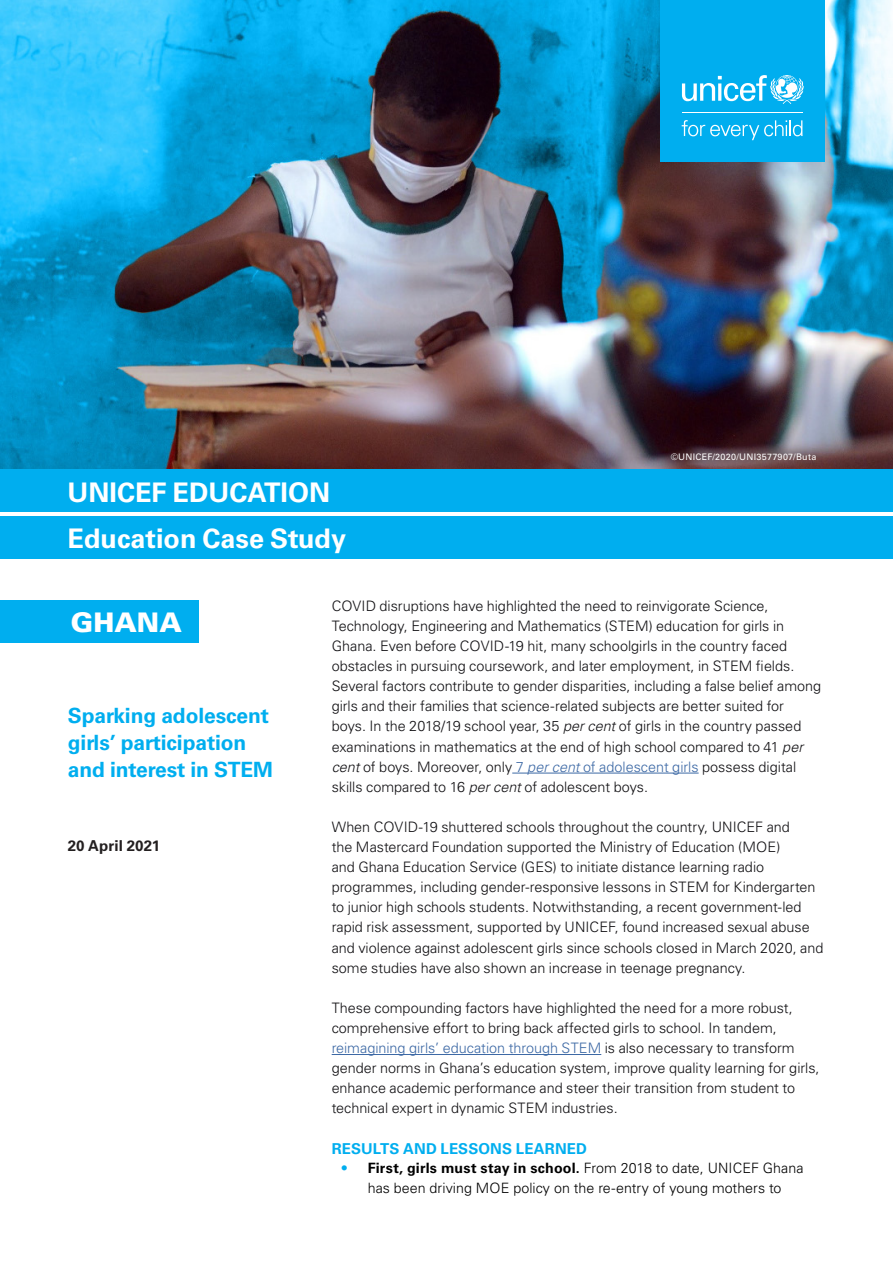
<style>
.page{position:relative;width:893px;height:1263px;background:#fff}
.page>*{position:absolute;margin:0;border:0;box-sizing:border-box;transform-origin:0 0}
.t1{font:700 27px/46px "Univers LT Std";color:#fff}
.t2{font:900 27px "Univers LT Std";color:#fff}
.t3{font:700 21px/27px "Univers LT Std";letter-spacing:-.005em;color:#00aeef}
.t4{font:700 15px "Univers LT Std";letter-spacing:.01em;color:#00aeef}
.t5{font:700 15px "Univers LT Std";letter-spacing:.01em;color:#231f20}
.t6{font:300 14.4px/20.1px "Univers LT Std";color:#111013}
.t7{font:300 14.25px/19.5px "Univers LT Std";color:#000;text-align:center}
.t8{font:9px "Univers LT Std";letter-spacing:.03em;color:#fff}
.s1{font-style:italic}
.s2{color:#3d69a5}
.s3{font-style:italic;color:#3d69a5}
.s4{color:#00aeef}
.s5{font-weight:700}
</style>
<div class="page">
<img style="left:0;top:0;width:893px;height:469px">
<div style="left:0;top:469px;width:893px;height:43px;background:#00aeef"></div>
<div style="left:0;top:516px;width:893px;height:42px;background:#00aeef"></div>
<div style="left:0;top:601px;width:199px;height:42px;background:#00aeef"></div>
<hr style="left:512px;top:773px;width:187px;height:1px;background:#3d69a5">
<hr style="left:332px;top:1054px;width:269px;height:1px;background:#3d69a5">
<div style="left:661px;top:0;width:164px;height:162px;background:#00aeef"></div>
<svg style="left:682px;top:75px;width:122px;height:29px"></svg>
<hr style="left:682px;top:113px;width:120px;height:1px;background:#fff">
<svg style="left:682px;top:120px;width:120px;height:20px"></svg>
<div style="left:662px;top:444px;width:163px;height:25px;background:#231f20;opacity:.75"></div>
<h1 class="t1" style="left:68px;top:469px;width:280px">UNICEF EDUCATION<br>Education Case Study</h1>
<p class="t8" style="left:671px;top:451px;width:147px">©UNICEF/2020/UNI3577907/Buta</p>
<h1 class="t2" style="left:71px;top:605px;width:112px">GHANA</h1>
<p class="t6" style="left:332px;top:596px;width:491px">COVID disruptions have highlighted the need to reinvigorate Science, Technology, Engineering and Mathematics (STEM) education for girls in Ghana. Even before COVID-19 hit, many schoolgirls in the country faced obstacles in pursuing coursework, and later employment, in STEM fields.<br>Several factors contribute to gender disparities, including a false belief among girls and their families that science-related subjects are better suited for boys. In the 2018/19 school year, 35 <span class="s1">per cent</span> of girls in the country passed examinations in mathematics at the end of high school compared to 41 <span class="s1">per cent</span> of boys. Moreover, only <span class="s2">7</span> <span class="s3">per cent</span> <span class="s2">of adolescent girls</span> possess digital skills compared to 16 <span class="s1">per cent</span> of adolescent boys.</p>
<p class="t6" style="left:332px;top:817px;width:493px">When COVID-19 shuttered schools throughout the country, UNICEF and<br>the Mastercard Foundation supported the Ministry of Education (MOE)<br>and Ghana Education Service (GES) to initiate distance learning radio programmes, including gender-responsive lessons in STEM for Kindergarten to junior high schools students. Notwithstanding, a recent government-led rapid risk assessment, supported by UNICEF, found increased sexual abuse and violence against adolescent girls since schools closed in March 2020, and some studies have also shown an increase in teenage pregnancy.</p>
<p class="t6" style="left:332px;top:998px;width:489px">These compounding factors have highlighted the need for a more robust, comprehensive effort to bring back affected girls to school. In tandem, <span class="s2">reimagining girls’ education through STEM</span> is also necessary to transform gender norms in Ghana’s education system, improve quality learning for girls, enhance academic performance and steer their transition from student to technical expert in dynamic STEM industries.</p>
<p class="t4" style="left:332px;top:1139px;width:257px">RESULTS AND LESSONS LEARNED</p>
<p class="t7" style="left:341px;top:1158px;width:464px"><span class="s4">•</span> <span class="s5">First, girls must stay in school.</span> From 2018 to date, UNICEF Ghana has been driving MOE policy on the re-entry of young mothers to</p>
<h2 class="t3" style="left:68px;top:702px;width:207px">Sparking adolescent girls’ participation and interest in STEM</h2>
<p class="t5" style="left:68px;top:837px;width:94px">20 April 2021</p>
</div>
